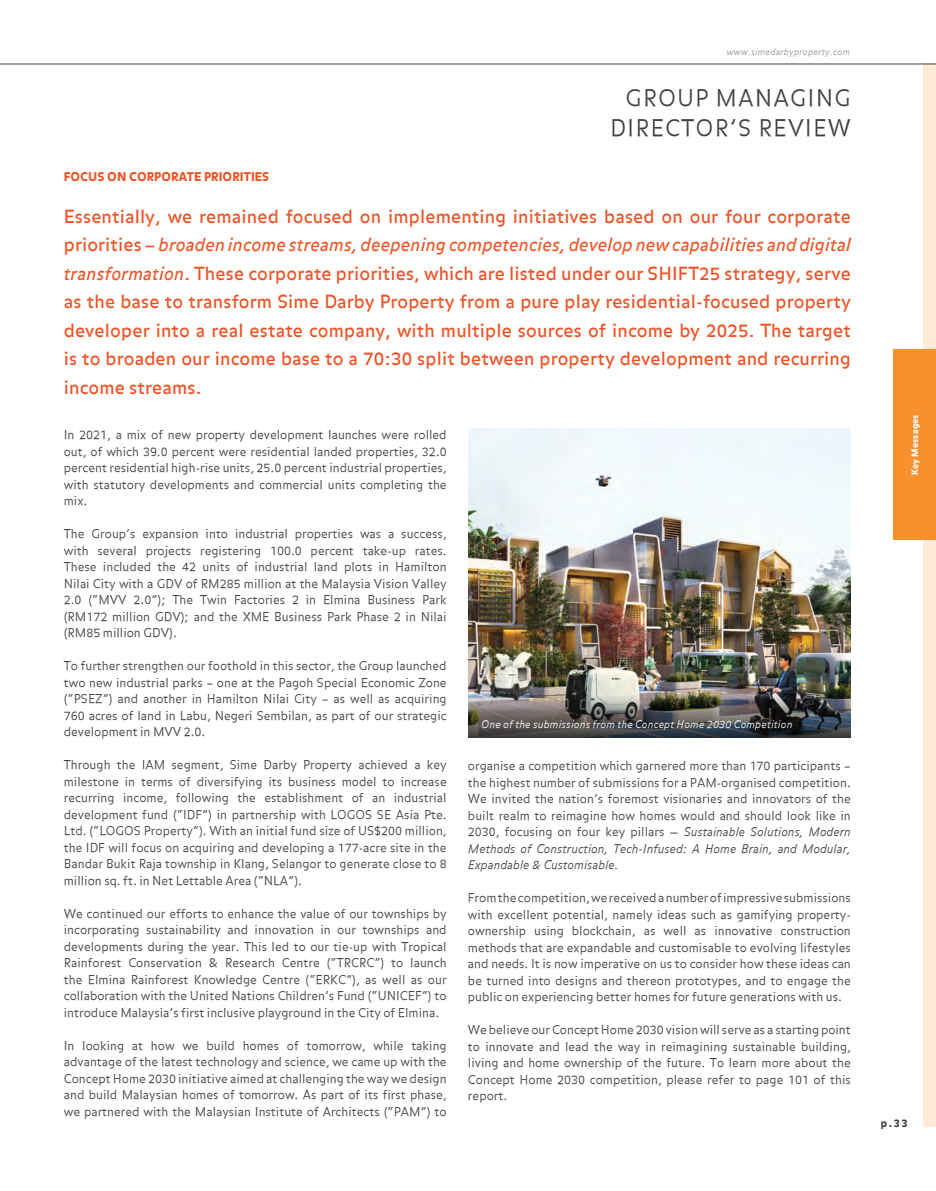
<style>
.page{position:relative;width:936px;height:1191px;background:#fff}
.page>*{position:absolute;margin:0;border:0;box-sizing:border-box;transform-origin:0 0}
.t1{font:22.5px/30px "Balance Light Roman";letter-spacing:.05em;color:#414042;text-align:right}
.t2{font:18px/28.5px "Balance";letter-spacing:.01em;color:#f05123;text-align:justify}
.t3{font:12px/16.5px "Balance Light Roman";color:#414042;text-align:justify}
.t4{font:italic 300 12px/16.5px "Balance";color:#414042}
.t5{font:900 12px "Balance";letter-spacing:.01em;color:#f05123}
.t6{font:italic 300 10.5px "Balance";letter-spacing:.01em;color:#fff}
.t7{font:900 10.5px "Balance";color:#414042}
.t8{font:italic 300 9px "Balance";letter-spacing:.02em;color:#939598}
.t9{font:900 9px "Balance";letter-spacing:.02em;color:#fff}
.s1{font-style:italic}
.s2{font-family:"Balance";font-weight:300;font-style:italic}
</style>
<div class="page">
<div style="left:923px;top:64px;width:12px;height:1063px;background:#ffebd7"></div>
<hr style="left:0;top:64px;width:935px;height:1px;background:#414042">
<div style="left:893px;top:349px;width:42px;height:190px;background:#f7902d"></div>
<img style="left:468px;top:428px;width:382px;height:309px">
<p class="t8" style="left:726px;top:47px;width:125px">www.simedarbyproperty.com</p>
<h1 class="t1" style="left:610px;top:84px;width:242px">GROUP MANAGING<br>DIRECTOR’S REVIEW</h1>
<p class="t5" style="left:64px;top:170px;width:207px">FOCUS ON CORPORATE PRIORITIES</p>
<p class="t2" style="left:64px;top:203px;width:788px">Essentially, we remained focused on implementing initiatives based on our four corporate priorities – <span class="s1">broaden income streams, deepening competencies, develop new capabilities and digital transformation</span>. These corporate priorities, which are listed under our SHIFT25 strategy, serve as the base to transform Sime Darby Property from a pure play residential-focused property developer into a real estate company, with multiple sources of income by 2025. The target is to broaden our income base to a 70:30 split between property development and recurring income streams.</p>
<p class="t3" style="left:64px;top:427px;width:384px">In 2021, a mix of new property development launches were rolled out, of which 39.0 percent were residential landed properties, 32.0 percent residential high-rise units, 25.0 percent industrial properties, with statutory developments and commercial units completing the mix.</p>
<p class="t3" style="left:64px;top:526px;width:384px">The Group’s expansion into industrial properties was a success, with several projects registering 100.0 percent take-up rates.<br>These included the 42 units of industrial land plots in Hamilton Nilai City with a GDV of RM285 million at the Malaysia Vision Valley 2.0 (“MVV 2.0”); The Twin Factories 2 in Elmina Business Park (RM172 million GDV); and the XME Business Park Phase 2 in Nilai (RM85 million GDV).</p>
<p class="t3" style="left:64px;top:658px;width:384px">To further strengthen our foothold in this sector, the Group launched two new industrial parks – one at the Pagoh Special Economic Zone (“PSEZ”) and another in Hamilton Nilai City – as well as acquiring 760 acres of land in Labu, Negeri Sembilan, as part of our strategic development in MVV 2.0.</p>
<p class="t3" style="left:64px;top:757px;width:384px">Through the IAM segment, Sime Darby Property achieved a key milestone in terms of diversifying its business model to increase recurring income, following the establishment of an industrial development fund (“IDF”) in partnership with LOGOS SE Asia Pte.<br>Ltd. (“LOGOS Property”). With an initial fund size of US$200 million, the IDF will focus on acquiring and developing a 177-acre site in the Bandar Bukit Raja township in Klang, Selangor to generate close to 8 million sq. ft. in Net Lettable Area (“NLA”).</p>
<p class="t3" style="left:64px;top:906px;width:384px">We continued our efforts to enhance the value of our townships by incorporating sustainability and innovation in our townships and developments during the year. This led to our tie-up with Tropical Rainforest Conservation &amp; Research Centre (“TRCRC”) to launch the Elmina Rainforest Knowledge Centre (“ERKC”), as well as our collaboration with the United Nations Children’s Fund (“UNICEF”) to introduce Malaysia’s first inclusive playground in the City of Elmina.</p>
<p class="t3" style="left:64px;top:1038px;width:384px">In looking at how we build homes of tomorrow, while taking advantage of the latest technology and science, we came up with the Concept Home 2030 initiative aimed at challenging the way we design and build Malaysian homes of tomorrow. As part of its first phase, we partnered with the Malaysian Institute of Architects (“PAM”) to</p>
<p class="t6" style="left:481px;top:718px;width:313px">One of the submissions from the Concept Home 2030 Competition</p>
<p class="t3" style="left:468px;top:758px;width:384px">organise a competition which garnered more than 170 participants – the highest number of submissions for a PAM-organised competition.<br>We invited the nation’s foremost visionaries and innovators of the built realm to reimagine how homes would and should look like in 2030, focusing on four key pillars — <span class="s2">Sustainable Solutions, Modern</span></p>
<p class="t4" style="left:468px;top:840px;width:384px">Methods of Construction, Tech-Infused: A Home Brain, and Modular,<br>Expandable &amp; Customisable.</p>
<p class="t3" style="left:468px;top:890px;width:384px">From the competition, we received a number of impressive submissions with excellent potential, namely ideas such as gamifying property&shy;ownership using blockchain, as well as innovative construction methods that are expandable and customisable to evolving lifestyles and needs. It is now imperative on us to consider how these ideas can be turned into designs and thereon prototypes, and to engage the public on experiencing better homes for future generations with us.</p>
<p class="t3" style="left:468px;top:1022px;width:384px">We believe our Concept Home 2030 vision will serve as a starting point to innovate and lead the way in reimagining sustainable building, living and home ownership of the future. To learn more about the Concept Home 2030 competition, please refer to page 101 of this report.</p>
<p class="t9" style="left:909px;top:475px;width:62px;rotate:-90deg">Key Messages</p>
<p class="t7" style="left:880px;top:1117px;width:28px">p.33</p>
</div>
